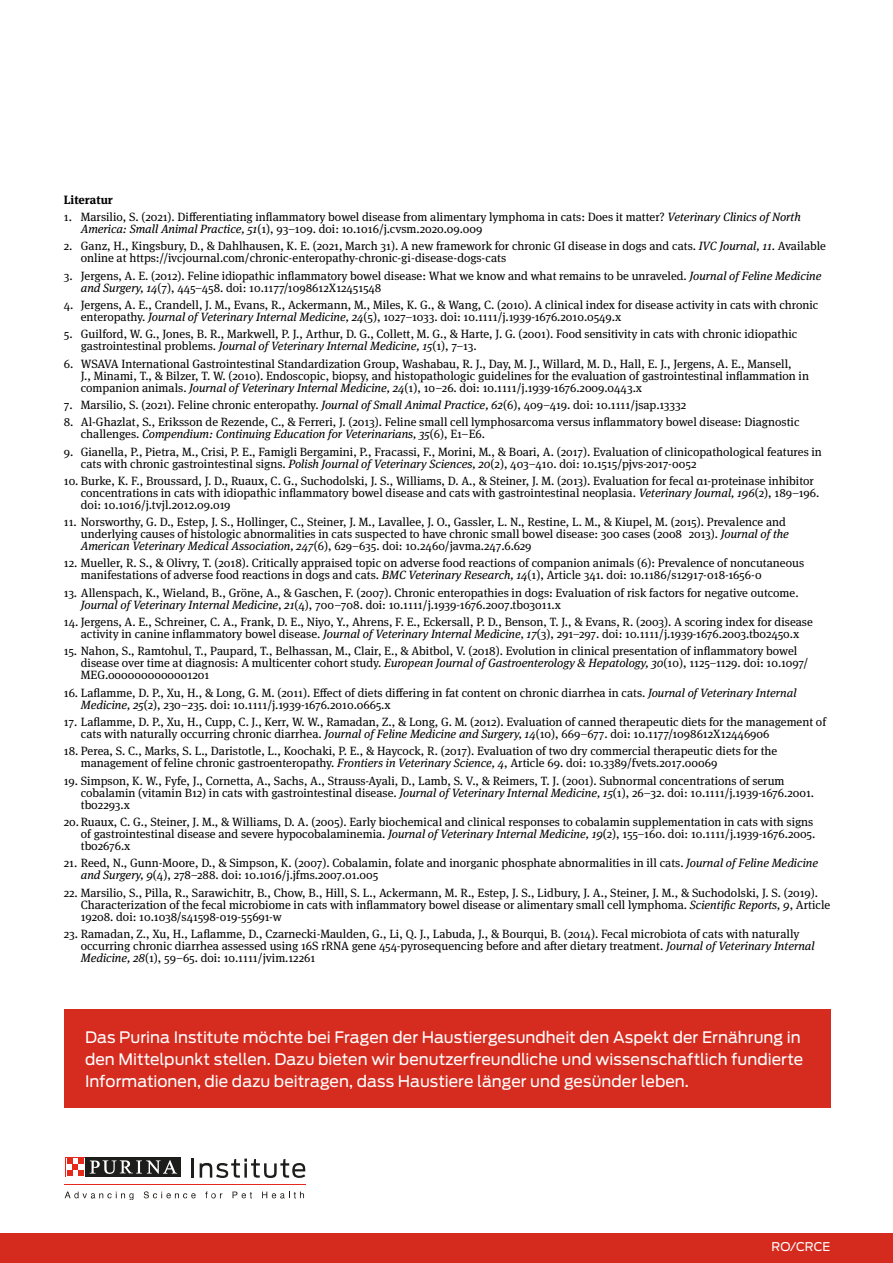
<style>
.page{position:relative;width:893px;height:1263px;background:#fff}
.page>*{position:absolute;margin:0;border:0;box-sizing:border-box;transform-origin:0 0}
.t1{font:15.75px/21.8px "Antenna";color:#fff}
.t2{font:12px/12px "Meta Serif Pro";color:#000}
.t3{font:700 12px "Meta Serif Pro";color:#000}
.t4{font:12px "Antenna";color:#fff}
.s1{font-style:italic}
</style>
<div class="page">
<div style="left:0;top:1233px;width:893px;height:30px;background:#d52b1e"></div>
<hr style="left:65px;top:1184px;width:241px;height:1px;background:#e52a1b">
<svg style="left:192px;top:1158px;width:2px;height:19px"></svg>
<svg style="left:200px;top:1158px;width:105px;height:20px"></svg>
<svg style="left:65px;top:1191px;width:68px;height:9px"></svg>
<svg style="left:144px;top:1191px;width:52px;height:7px"></svg>
<svg style="left:205px;top:1191px;width:17px;height:7px"></svg>
<svg style="left:233px;top:1191px;width:19px;height:7px"></svg>
<svg style="left:262px;top:1191px;width:42px;height:7px"></svg>
<div style="left:65px;top:1157px;width:21px;height:20px;background:#1d1d1b"></div>
<svg style="left:65px;top:1157px;width:20px;height:20px"></svg>
<div style="left:86px;top:1157px;width:95px;height:20px;background:#1d1d1b"></div>
<svg style="left:90px;top:1160px;width:87px;height:14px"></svg>
<svg style="left:66px;top:1158px;width:18px;height:18px"></svg>
<svg style="left:67px;top:1158px;width:17px;height:17px"></svg>
<div style="left:64px;top:1009px;width:766px;height:99px;background:#d62b1f"></div>
<p class="t3" style="left:64px;top:190px;width:51px">Literatur</p>
<p class="t2" style="left:81px;top:210px;width:721px;text-indent:-17px">1. Marsilio, S. (2021). Differentiating inflammatory bowel disease from alimentary lymphoma in cats: Does it matter? <span class="s1">Veterinary Clinics of North<br>America: Small Animal Practice, 51</span>(1), 93–109. doi: 10.1016/j.cvsm.2020.09.009</p>
<p class="t2" style="left:81px;top:239px;width:747px;text-indent:-17px">2. Ganz, H., Kingsbury, D., &amp; Dahlhausen, K. E. (2021, March 31). A new framework for chronic GI disease in dogs and cats. <span class="s1">IVC Journal, 11</span>. Available online at https://ivcjournal.com/chronic-enteropathy-chronic-gi-disease-dogs-cats</p>
<p class="t2" style="left:81px;top:269px;width:742px;text-indent:-17px">3. Jergens, A. E. (2012). Feline idiopathic inflammatory bowel disease: What we know and what remains to be unraveled. <span class="s1">Journal of Feline Medicine and Surgery, 14</span>(7), 445–458. doi: 10.1177/1098612X12451548</p>
<p class="t2" style="left:81px;top:298px;width:739px;text-indent:-17px">4. Jergens, A. E., Crandell, J. M., Evans, R., Ackermann, M., Miles, K. G., &amp; Wang, C. (2010). A clinical index for disease activity in cats with chronic enteropathy. <span class="s1">Journal of Veterinary Internal Medicine, 24</span>(5), 1027–1033. doi: 10.1111/j.1939-1676.2010.0549.x</p>
<p class="t2" style="left:81px;top:327px;width:718px;text-indent:-17px">5. Guilford, W. G., Jones, B. R., Markwell, P. J., Arthur, D. G., Collett, M. G., &amp; Harte, J. G. (2001). Food sensitivity in cats with chronic idiopathic gastrointestinal problems. <span class="s1">Journal of Veterinary Internal Medicine, 15</span>(1), 7–13.</p>
<p class="t2" style="left:81px;top:357px;width:730px;text-indent:-17px">6. WSAVA International Gastrointestinal Standardization Group, Washabau, R. J., Day, M. J., Willard, M. D., Hall, E. J., Jergens, A. E., Mansell,<br>J., Minami, T., &amp; Bilzer, T. W. (2010). Endoscopic, biopsy, and histopathologic guidelines for the evaluation of gastrointestinal inflammation in companion animals. <span class="s1">Journal of Veterinary Internal Medicine, 24</span>(1), 10–26. doi: 10.1111/j.1939-1676.2009.0443.x</p>
<p class="t2" style="left:64px;top:398px;width:624px">7. Marsilio, S. (2021). Feline chronic enteropathy. <span class="s1">Journal of Small Animal Practice, 62</span>(6), 409–419. doi: 10.1111/jsap.13332</p>
<p class="t2" style="left:81px;top:415px;width:720px;text-indent:-17px">8. Al-Ghazlat, S., Eriksson de Rezende, C., &amp; Ferreri, J. (2013). Feline small cell lymphosarcoma versus inflammatory bowel disease: Diagnostic challenges. <span class="s1">Compendium: Continuing Education for Veterinarians, 35</span>(6), E1–E6.</p>
<p class="t2" style="left:81px;top:445px;width:743px;text-indent:-17px">9. Gianella, P., Pietra, M., Crisi, P. E., Famigli Bergamini, P., Fracassi, F., Morini, M., &amp; Boari, A. (2017). Evaluation of clinicopathological features in cats with chronic gastrointestinal signs. <span class="s1">Polish Journal of Veterinary Sciences, 20</span>(2), 403–410. doi: 10.1515/pjvs-2017-0052</p>
<p class="t2" style="left:81px;top:474px;width:740px;text-indent:-17px">10. Burke, K. F., Broussard, J. D., Ruaux, C. G., Suchodolski, J. S., Williams, D. A., &amp; Steiner, J. M. (2013). Evaluation for fecal α1-proteinase inhibitor concentrations in cats with idiopathic inflammatory bowel disease and cats with gastrointestinal neoplasia. <span class="s1">Veterinary Journal, 196</span>(2), 189–196. doi: 10.1016/j.tvjl.2012.09.019</p>
<p class="t2" style="left:81px;top:515px;width:710px;text-indent:-17px">11. Norsworthy, G. D., Estep, J. S., Hollinger, C., Steiner, J. M., Lavallee, J. O., Gassler, L. N., Restine, L. M., &amp; Kiupel, M. (2015). Prevalence and underlying causes of histologic abnormalities in cats suspected to have chronic small bowel disease: 300 cases (2008─2013). <span class="s1">Journal of the<br>American Veterinary Medical Association, 247</span>(6), 629–635. doi: 10.2460/javma.247.6.629</p>
<p class="t2" style="left:81px;top:557px;width:725px;text-indent:-17px">12. Mueller, R. S., &amp; Olivry, T. (2018). Critically appraised topic on adverse food reactions of companion animals (6): Prevalence of noncutaneous manifestations of adverse food reactions in dogs and cats. <span class="s1">BMC Veterinary Research, 14</span>(1), Article 341. doi: 10.1186/s12917-018-1656-0</p>
<p class="t2" style="left:81px;top:586px;width:719px;text-indent:-17px">13. Allenspach, K., Wieland, B., Gröne, A., &amp; Gaschen, F. (2007). Chronic enteropathies in dogs: Evaluation of risk factors for negative outcome.<br><span class="s1">Journal of Veterinary Internal Medicine, 21</span>(4), 700–708. doi: 10.1111/j.1939-1676.2007.tb03011.x</p>
<p class="t2" style="left:64px;top:615px;width:751px;text-align:center">14. Jergens, A. E., Schreiner, C. A., Frank, D. E., Niyo, Y., Ahrens, F. E., Eckersall, P. D., Benson, T. J., &amp; Evans, R. (2003). A scoring index for disease activity in canine inflammatory bowel disease. <span class="s1">Journal of Veterinary Internal Medicine, 17</span>(3), 291–297. doi: 10.1111/j.1939-1676.2003.tb02450.x</p>
<p class="t2" style="left:81px;top:645px;width:729px;text-indent:-17px">15. Nahon, S., Ramtohul, T., Paupard, T., Belhassan, M., Clair, E., &amp; Abitbol, V. (2018). Evolution in clinical presentation of inflammatory bowel disease over time at diagnosis: A multicenter cohort study. <span class="s1">European Journal of Gastroenterology &amp; Hepatology, 30</span>(10), 1125–1129. doi: 10.1097/<br>MEG.0000000000001201</p>
<p class="t2" style="left:81px;top:686px;width:717px;text-indent:-17px">16. Laflamme, D. P., Xu, H., &amp; Long, G. M. (2011). Effect of diets differing in fat content on chronic diarrhea in cats. <span class="s1">Journal of Veterinary Internal<br>Medicine, 25</span>(2), 230–235. doi: 10.1111/j.1939-1676.2010.0665.x</p>
<p class="t2" style="left:81px;top:715px;width:747px;text-indent:-17px">17. Laflamme, D. P., Xu, H., Cupp, C. J., Kerr, W. W., Ramadan, Z., &amp; Long, G. M. (2012). Evaluation of canned therapeutic diets for the management of cats with naturally occurring chronic diarrhea. <span class="s1">Journal of Feline Medicine and Surgery, 14</span>(10), 669–677. doi: 10.1177/1098612X12446906</p>
<p class="t2" style="left:81px;top:745px;width:698px;text-indent:-17px">18. Perea, S. C., Marks, S. L., Daristotle, L., Koochaki, P. E., &amp; Haycock, R. (2017). Evaluation of two dry commercial therapeutic diets for the management of feline chronic gastroenteropathy. <span class="s1">Frontiers in Veterinary Science, 4</span>, Article 69. doi: 10.3389/fvets.2017.00069</p>
<p class="t2" style="left:81px;top:774px;width:735px;text-indent:-17px">19. Simpson, K. W., Fyfe, J., Cornetta, A., Sachs, A., Strauss-Ayali, D., Lamb, S. V., &amp; Reimers, T. J. (2001). Subnormal concentrations of serum cobalamin (vitamin B12) in cats with gastrointestinal disease. <span class="s1">Journal of Veterinary Internal Medicine, 15</span>(1), 26–32. doi: 10.1111/j.1939-1676.2001. tb02293.x</p>
<p class="t2" style="left:81px;top:815px;width:736px;text-indent:-17px">20.Ruaux, C. G., Steiner, J. M., &amp; Williams, D. A. (2005). Early biochemical and clinical responses to cobalamin supplementation in cats with signs of gastrointestinal disease and severe hypocobalaminemia. <span class="s1">Journal of Veterinary Internal Medicine, 19</span>(2), 155–160. doi: 10.1111/j.1939-1676.2005. tb02676.x</p>
<p class="t2" style="left:81px;top:856px;width:739px;text-indent:-17px">21. Reed, N., Gunn-Moore, D., &amp; Simpson, K. (2007). Cobalamin, folate and inorganic phosphate abnormalities in ill cats. <span class="s1">Journal of Feline Medicine and Surgery, 9</span>(4), 278–288. doi: 10.1016/j.jfms.2007.01.005</p>
<p class="t2" style="left:81px;top:886px;width:751px;text-indent:-17px">22. Marsilio, S., Pilla, R., Sarawichitr, B., Chow, B., Hill, S. L., Ackermann, M. R., Estep, J. S., Lidbury, J. A., Steiner, J. M., &amp; Suchodolski, J. S. (2019).<br>Characterization of the fecal microbiome in cats with inflammatory bowel disease or alimentary small cell lymphoma. <span class="s1">Scientific Reports, 9</span>, Article<br>19208. doi: 10.1038/s41598-019-55691-w</p>
<p class="t2" style="left:81px;top:927px;width:735px;text-indent:-17px">23. Ramadan, Z., Xu, H., Laflamme, D., Czarnecki-Maulden, G., Li, Q. J., Labuda, J., &amp; Bourqui, B. (2014). Fecal microbiota of cats with naturally occurring chronic diarrhea assessed using 16S rRNA gene 454-pyrosequencing before and after dietary treatment. <span class="s1">Journal of Veterinary Internal<br>Medicine, 28</span>(1), 59–65. doi: 10.1111/jvim.12261</p>
<p class="t1" style="left:85px;top:1026px;width:720px">Das Purina Institute möchte bei Fragen der Haustiergesundheit den Aspekt der Ernährung in den Mittelpunkt stellen. Dazu bieten wir benutzerfreundliche und wissenschaftlich fundierte<br>Informationen, die dazu beitragen, dass Haustiere länger und gesünder leben.</p>
<p class="t4" style="left:771px;top:1239px;width:60px">RO/CRCE</p>
</div>
